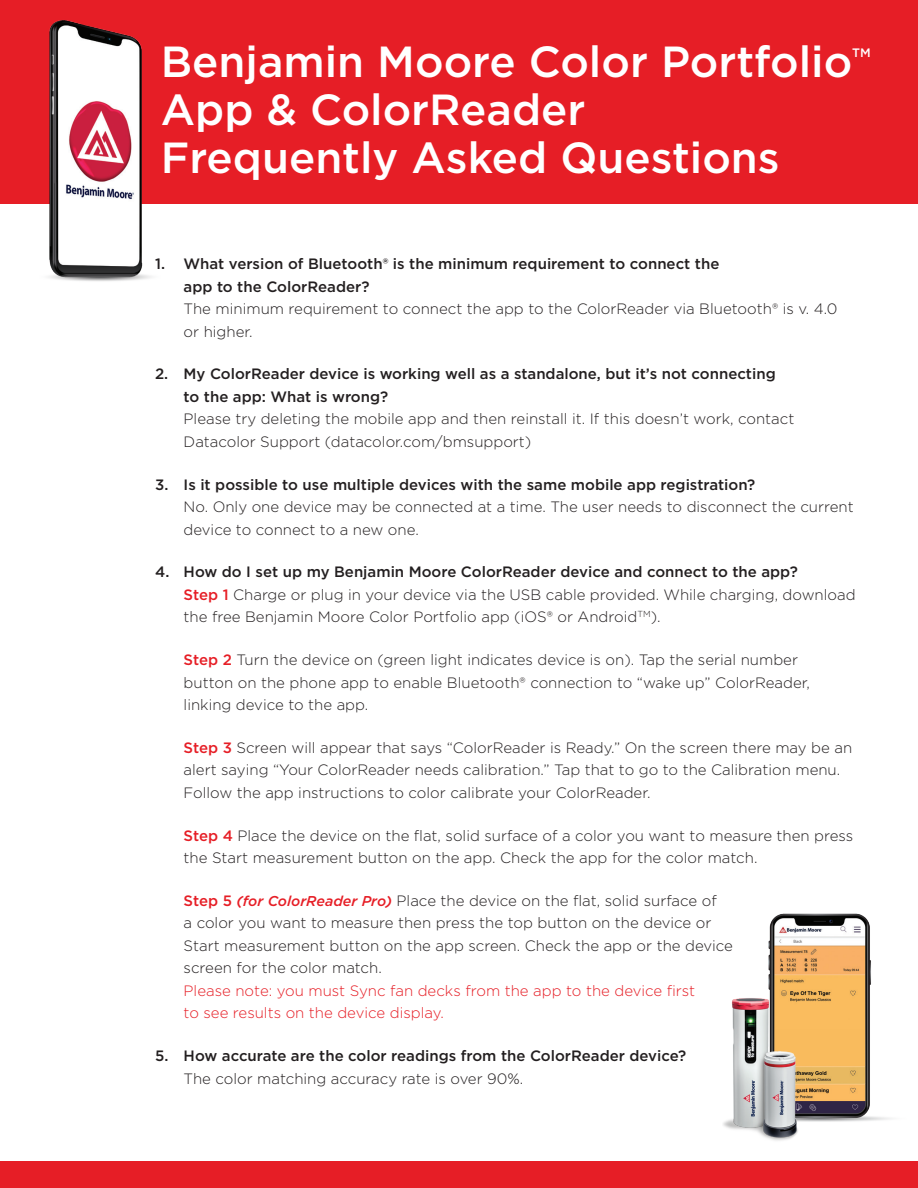
<style>
.page{position:relative;width:918px;height:1188px;background:#fff}
.page>*{position:absolute;margin:0;border:0;box-sizing:border-box;transform-origin:0 0}
.t1{font:500 43.5px/48px "Gotham";color:#fff}
.t2{font:300 15px/22.5px "Gotham";color:#231f20}
.t3{font:500 15px/22.5px "Gotham";color:#231f20}
.t4{font:500 12.3px "Gotham";color:#fff}
.s1{font-weight:500}
.s2{font-weight:500;color:#e61e26}
.s3{font-weight:500;font-style:italic;font-size:14.25px;color:#e61e26}
.s4{color:#e61e26}
.s5{font-weight:300}
</style>
<div class="page">
<div style="left:0;top:0;width:918px;height:203px;background:#e61e26"></div>
<div style="left:0;top:1161px;width:918px;height:27px;background:#e61e26"></div>
<img style="left:768px;top:913px;width:123px;height:209px">
<img style="left:723px;top:983px;width:81px;height:158px">
<img style="left:0;top:20px;width:188px;height:261px">
<p class="t1" style="left:161px;top:37px;width:693px">Benjamin Moore Color Portfolio</p>
<p class="t4" style="left:852px;top:44px;width:20px">TM</p>
<p class="t1" style="left:161px;top:85px;width:620px">App &amp; ColorReader<br>Frequently Asked Questions</p>
<p class="t2" style="left:184px;top:252px;width:656px;text-indent:-28px"><span class="s1">1. What version of Bluetooth® is the minimum requirement to connect the<br>app to the ColorReader?<br></span>The minimum requirement to connect the app to the ColorReader via Bluetooth® is v. 4.0 or higher.</p>
<p class="t2" style="left:184px;top:362px;width:612px;text-indent:-28px"><span class="s1">2. My ColorReader device is working well as a standalone, but it’s not connecting to the app: What is wrong?<br></span>Please try deleting the mobile app and then reinstall it. If this doesn’t work, contact Datacolor Support (datacolor.com/bmsupport)</p>
<p class="t2" style="left:184px;top:473px;width:672px;text-indent:-28px"><span class="s1">3. Is it possible to use multiple devices with the same mobile app registration?<br></span>No. Only one device may be connected at a time. The user needs to disconnect the current device to connect to a new one.</p>
<p class="t2" style="left:184px;top:560px;width:674px;text-indent:-28px"><span class="s1">4. How do I set up my Benjamin Moore ColorReader device and connect to the app?<br></span><span class="s2">Step 1</span> Charge or plug in your device via the USB cable provided. While charging, download the free Benjamin Moore Color Portfolio app (iOS® or Android<sup>TM</sup>).</p>
<p class="t2" style="left:184px;top:648px;width:628px"><span class="s2">Step 2</span> Turn the device on (green light indicates device is on). Tap the serial number button on the phone app to enable Bluetooth® connection to “wake up” ColorReader, linking device to the app.</p>
<p class="t2" style="left:184px;top:736px;width:670px"><span class="s2">Step 3</span> Screen will appear that says “ColorReader is Ready.” On the screen there may be an alert saying “Your ColorReader needs calibration.” Tap that to go to the Calibration menu.<br>Follow the app instructions to color calibrate your ColorReader.</p>
<p class="t2" style="left:184px;top:824px;width:671px"><span class="s2">Step 4</span> Place the device on the flat, solid surface of a color you want to measure then press the Start measurement button on the app. Check the app for the color match.</p>
<p class="t2" style="left:184px;top:889px;width:551px"><span class="s2">Step 5</span> <span class="s3">(for ColorReader Pro)</span> Place the device on the flat, solid surface of<br>a color you want to measure then press the top button on the device or Start measurement button on the app screen. Check the app or the device screen for the color match.<br><span class="s4">Please note: you must Sync fan decks from the app to the device first<br>to see results on the device display.</span></p>
<p class="t3" style="left:184px;top:1044px;width:504px;text-indent:-28px">5. How accurate are the color readings from the ColorReader device?<br><span class="s5">The color matching accuracy rate is over 90%.</span></p>
</div>
